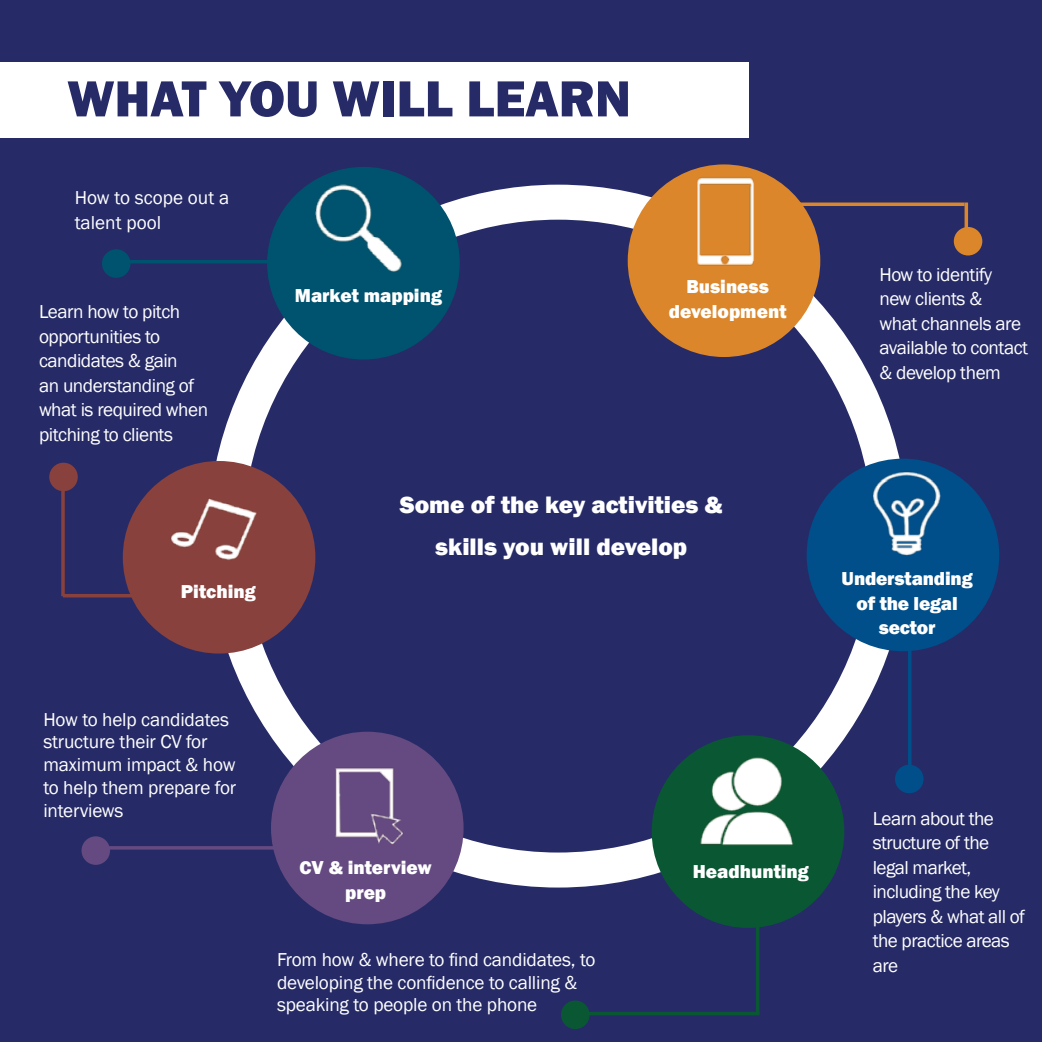
<style>
.page{position:relative;width:1042px;height:1042px;background:#262b67}
.page>*{position:absolute;margin:0;border:0;box-sizing:border-box;transform-origin:0 0}
.t1{font:800 52.5px "Franklin Gothic";color:#262b67}
.t2{font:800 24.5px/42px "Franklin Gothic";color:#fff;text-align:center}
.t3{font:19.25px/24.5px "Franklin Gothic";letter-spacing:-.025em;color:#fff}
.t4{font:800 19.25px/24.5px "Franklin Gothic";color:#fff;text-align:center}
.t5{font:19.25px/24.5px "Franklin Gothic";color:#fff}
</style>
<div class="page">
<div style="left:0;top:63px;width:748px;height:75px;background:#fff"></div>
<div style="left:208px;top:185px;width:700px;height:702px;border:35px solid #fff;border-radius:50%"></div>
<div style="left:628px;top:164px;width:192px;height:193px;background:#db862b;border-radius:50%"></div>
<div style="left:271px;top:732px;width:192px;height:192px;background:#644a80;border-radius:50%"></div>
<div style="left:652px;top:735px;width:192px;height:193px;background:#0a5833;border-radius:50%"></div>
<div style="left:123px;top:461px;width:192px;height:192px;background:#88413d;border-radius:50%"></div>
<div style="left:806px;top:459px;width:193px;height:192px;background:#004f8a;border-radius:50%"></div>
<div style="left:267px;top:167px;width:193px;height:192px;background:#00536f;border-radius:50%"></div>
<img style="left:685px;top:161px;width:87px;height:105px">
<img style="left:170px;top:498px;width:87px;height:62px">
<img style="left:852px;top:450px;width:110px;height:106px">
<img style="left:306px;top:164px;width:107px;height:108px">
<img style="left:335px;top:768px;width:69px;height:77px">
<img style="left:672px;top:743px;width:171px;height:102px">
<hr style="left:102px;top:846px;width:181px;height:3px;background:#644a80">
<div style="left:81px;top:836px;width:29px;height:29px;background:#644a80;border-radius:50%"></div>
<hr style="left:120px;top:260px;width:172px;height:3px;background:#00536f">
<div style="left:102px;top:249px;width:28px;height:29px;background:#00536f;border-radius:50%"></div>
<hr style="left:908px;top:639px;width:3px;height:132px;background:#004f8a">
<div style="left:895px;top:765px;width:28px;height:28px;background:#004f8a;border-radius:50%"></div>
<svg style="left:771px;top:202px;width:193px;height:4px"></svg>
<svg style="left:964px;top:202px;width:4px;height:25px"></svg>
<div style="left:954px;top:227px;width:28px;height:28px;background:#db862b;border-radius:50%"></div>
<hr style="left:63px;top:594px;width:82px;height:3px;background:#88413d">
<svg style="left:61px;top:491px;width:4px;height:105px"></svg>
<div style="left:49px;top:463px;width:29px;height:28px;background:#88413d;border-radius:50%"></div>
<hr style="left:756px;top:924px;width:3px;height:89px;background:#0a5833">
<hr style="left:578px;top:1012px;width:181px;height:3px;background:#0a5833">
<div style="left:561px;top:1000px;width:28px;height:29px;background:#0a5833;border-radius:50%"></div>
<h1 class="t1" style="left:67px;top:65px;width:565px">WHAT YOU WILL LEARN</h1>
<p class="t5" style="left:75px;top:186px;width:156px">How to scope out a talent pool</p>
<p class="t3" style="left:39px;top:300px;width:171px">Learn how to pitch opportunities to candidates &amp; gain<br>an understanding of what is required when pitching to clients</p>
<p class="t4" style="left:181px;top:579px;width:76px">Pitching</p>
<p class="t4" style="left:295px;top:283px;width:149px">Market mapping</p>
<p class="t4" style="left:669px;top:274px;width:119px">Business development</p>
<p class="t2" style="left:400px;top:484px;width:324px">Some of the key activities &amp; skills you will develop</p>
<p class="t3" style="left:43px;top:708px;width:194px;line-height:22.8px">How to help candidates structure their CV for maximum impact &amp; how to help them prepare for interviews</p>
<p class="t4" style="left:299px;top:856px;width:134px">CV &amp; interview prep</p>
<p class="t4" style="left:693px;top:859px;width:118px">Headhunting</p>
<p class="t3" style="left:277px;top:948px;width:320px;line-height:22.8px">From how &amp; where to find candidates, to developing the confidence to calling &amp; speaking to people on the phone</p>
<p class="t3" style="left:879px;top:263px;width:150px">How to identify new clients &amp;<br>what channels are available to contact &amp; develop them</p>
<p class="t4" style="left:841px;top:566px;width:133px">Understanding of the legal sector</p>
<p class="t3" style="left:873px;top:806px;width:154px">Learn about the structure of the legal market, including the key players &amp; what all of the practice areas are</p>
</div>
